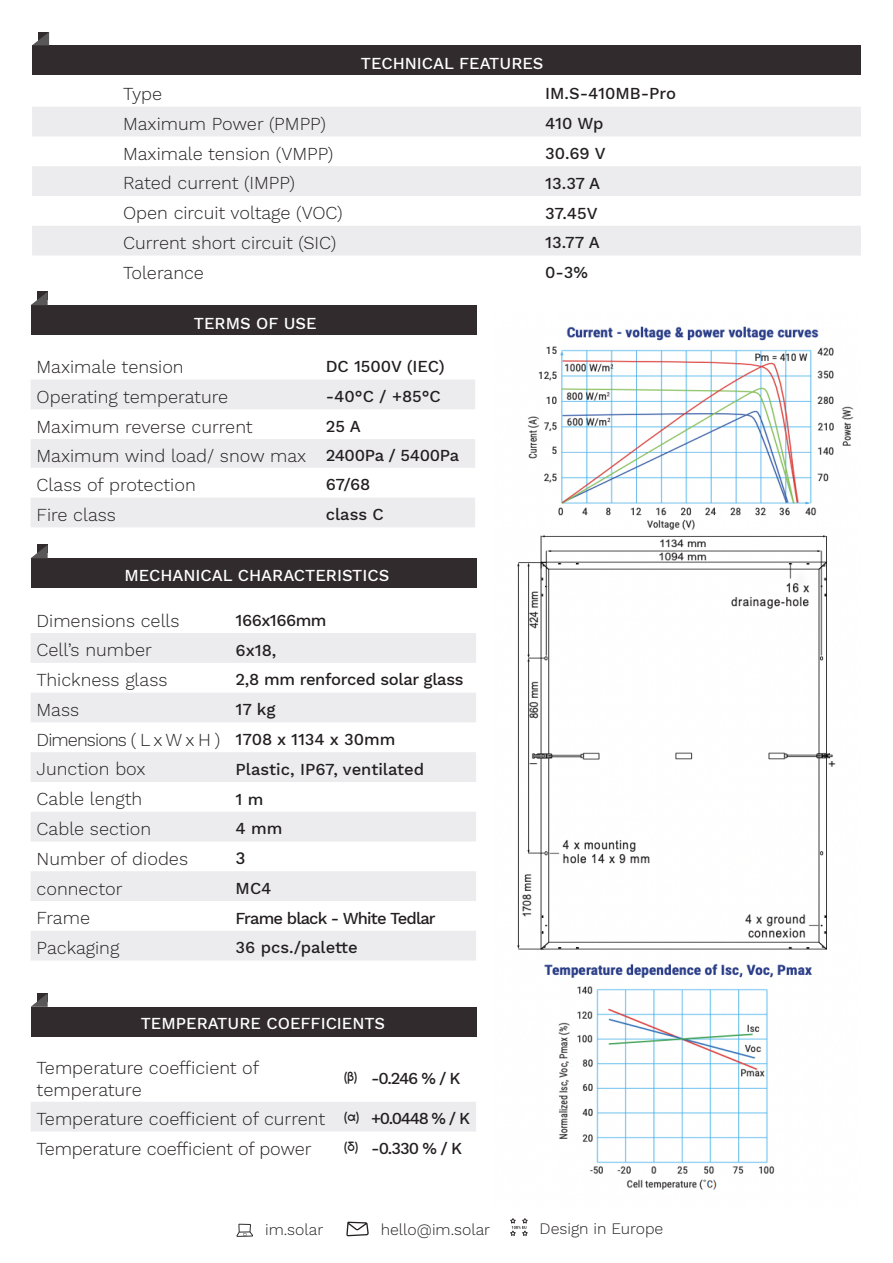
<style>
.page{position:relative;width:893px;height:1263px;background:#fff}
.page>*{position:absolute;margin:0;border:0;box-sizing:border-box;transform-origin:0 0}
.t1{font:300 18px/21.6px "Work Sans";color:#231f20}
.t2{font:300 18px "Work Sans";letter-spacing:-.05em;color:#231f20}
.t3{font:500 17.25px "Work Sans";color:#231f20}
.t4{font:500 16.5px "Work Sans";letter-spacing:-.015em;color:#231f20}
.t5{font:500 16.5px "Work Sans";color:#fff}
.t6{font:500 16.5px "Work Sans";letter-spacing:-.05em;color:#231f20}
.t7{font:300 15.75px "Work Sans";color:#231f20}
.t8{font:700 12px "Comfortaa";color:#231f20}
</style>
<div class="page">
<div style="left:32px;top:45px;width:829px;height:30px;background:#312b2e"></div>
<svg style="left:32px;top:32px;width:17px;height:13px"></svg>
<svg style="left:32px;top:107px;width:829px;height:148px;fill:#ececee"></svg>
<svg style="left:31px;top:380px;width:444px;height:147px;fill:#ececee"></svg>
<div style="left:31px;top:305px;width:445px;height:30px;background:#312b2e"></div>
<svg style="left:31px;top:292px;width:17px;height:13px"></svg>
<div style="left:31px;top:1102px;width:445px;height:29px;background:#ececee"></div>
<div style="left:31px;top:1007px;width:445px;height:29px;background:#312b2e"></div>
<svg style="left:31px;top:993px;width:17px;height:14px"></svg>
<svg style="left:31px;top:633px;width:445px;height:327px;fill:#ececee"></svg>
<div style="left:31px;top:558px;width:445px;height:30px;background:#312b2e"></div>
<svg style="left:31px;top:545px;width:17px;height:13px"></svg>
<svg style="left:236px;top:1224px;width:17px;height:13px"></svg>
<svg style="left:346px;top:1221px;width:23px;height:15px"></svg>
<svg style="left:510px;top:1218px;width:18px;height:18px"></svg>
<img style="left:517px;top:326px;width:337px;height:864px">
<p class="t5" style="left:361px;top:53px;width:184px">TECHNICAL FEATURES</p>
<p class="t1" style="left:123px;top:84px;width:41px">Type</p>
<p class="t4" style="left:545px;top:84px;width:132px">IM.S-410MB-Pro</p>
<p class="t1" style="left:123px;top:114px;width:204px">Maximum Power (PMPP)</p>
<p class="t4" style="left:545px;top:114px;width:60px">410 Wp</p>
<p class="t1" style="left:123px;top:144px;width:212px">Maximale tension (VMPP)</p>
<p class="t4" style="left:545px;top:144px;width:62px">30.69 V</p>
<p class="t1" style="left:123px;top:173px;width:173px">Rated current (IMPP)</p>
<p class="t4" style="left:545px;top:173px;width:56px">13.37 A</p>
<p class="t1" style="left:123px;top:203px;width:221px">Open circuit voltage (VOC)</p>
<p class="t4" style="left:545px;top:203px;width:54px">37.45V</p>
<p class="t1" style="left:123px;top:233px;width:215px">Current short circuit (SIC)</p>
<p class="t4" style="left:545px;top:233px;width:56px">13.77 A</p>
<p class="t1" style="left:123px;top:263px;width:82px">Tolerance</p>
<p class="t4" style="left:545px;top:263px;width:44px">0-3%</p>
<p class="t5" style="left:194px;top:313px;width:124px">TERMS OF USE</p>
<p class="t1" style="left:37px;top:357px;width:149px">Maximale tension</p>
<p class="t4" style="left:326px;top:357px;width:120px">DC 1500V (IEC)</p>
<p class="t1" style="left:37px;top:387px;width:193px">Operating temperature</p>
<p class="t4" style="left:326px;top:387px;width:117px">-40°C / +85°C</p>
<p class="t1" style="left:37px;top:416px;width:218px">Maximum reverse current</p>
<p class="t4" style="left:326px;top:417px;width:37px">25 A</p>
<p class="t1" style="left:37px;top:446px;width:271px">Maximum wind load/ snow max</p>
<p class="t4" style="left:326px;top:446px;width:135px">2400Pa / 5400Pa</p>
<p class="t1" style="left:37px;top:475px;width:161px">Class of protection</p>
<p class="t4" style="left:326px;top:475px;width:46px">67/68</p>
<p class="t1" style="left:37px;top:505px;width:81px">Fire class</p>
<p class="t4" style="left:326px;top:505px;width:60px">class C</p>
<p class="t5" style="left:124px;top:565px;width:266px">MECHANICAL CHARACTERISTICS</p>
<p class="t1" style="left:37px;top:610px;width:144px">Dimensions cells</p>
<p class="t4" style="left:236px;top:611px;width:92px">166x166mm</p>
<p class="t1" style="left:37px;top:640px;width:117px">Cell’s number</p>
<p class="t4" style="left:236px;top:640px;width:42px">6x18,</p>
<p class="t1" style="left:37px;top:670px;width:132px">Thickness glass</p>
<p class="t4" style="left:236px;top:670px;width:229px">2,8 mm renforced solar glass</p>
<p class="t1" style="left:37px;top:700px;width:44px">Mass</p>
<p class="t4" style="left:236px;top:700px;width:42px">17 kg</p>
<p class="t2" style="left:37px;top:729px;width:185px">Dimensions ( L x W x H )</p>
<p class="t4" style="left:236px;top:730px;width:161px">1708 x 1134 x 30mm</p>
<p class="t1" style="left:37px;top:759px;width:110px">Junction box</p>
<p class="t4" style="left:236px;top:759px;width:190px">Plastic, IP67, ventilated</p>
<p class="t1" style="left:37px;top:789px;width:107px">Cable length</p>
<p class="t4" style="left:236px;top:789px;width:29px">1 m</p>
<p class="t1" style="left:37px;top:819px;width:116px">Cable section</p>
<p class="t4" style="left:236px;top:819px;width:48px">4 mm</p>
<p class="t1" style="left:37px;top:848px;width:153px">Number of diodes</p>
<p class="t3" style="left:236px;top:848px;width:12px">3</p>
<p class="t1" style="left:37px;top:878px;width:88px">connector</p>
<p class="t4" style="left:236px;top:878px;width:37px">MC4</p>
<p class="t1" style="left:37px;top:908px;width:55px">Frame</p>
<p class="t6" style="left:236px;top:908px;width:202px">Frame black - White Tedlar</p>
<p class="t1" style="left:37px;top:938px;width:84px">Packaging</p>
<p class="t4" style="left:236px;top:938px;width:124px">36 pcs./palette</p>
<p class="t5" style="left:141px;top:1014px;width:246px">TEMPERATURE COEFFICIENTS</p>
<p class="t1" style="left:37px;top:1058px;width:224px">Temperature coefficient of temperature</p>
<p class="t8" style="left:344px;top:1069px;width:15px">(β)</p>
<p class="t4" style="left:371px;top:1069px;width:91px">-0.246 % / K</p>
<p class="t1" style="left:37px;top:1109px;width:290px">Temperature coefficient of current</p>
<p class="t8" style="left:344px;top:1109px;width:16px">(α)</p>
<p class="t4" style="left:371px;top:1109px;width:100px">+0.0448 % / K</p>
<p class="t1" style="left:37px;top:1138px;width:276px">Temperature coefficient of power</p>
<p class="t8" style="left:344px;top:1139px;width:16px">(δ)</p>
<p class="t4" style="left:371px;top:1139px;width:92px">-0.330 % / K</p>
<p class="t7" style="left:265px;top:1221px;width:60px">im.solar</p>
<p class="t7" style="left:381px;top:1220px;width:111px">hello@im.solar</p>
<p class="t7" style="left:540px;top:1220px;width:125px">Design in Europe</p>
</div>
